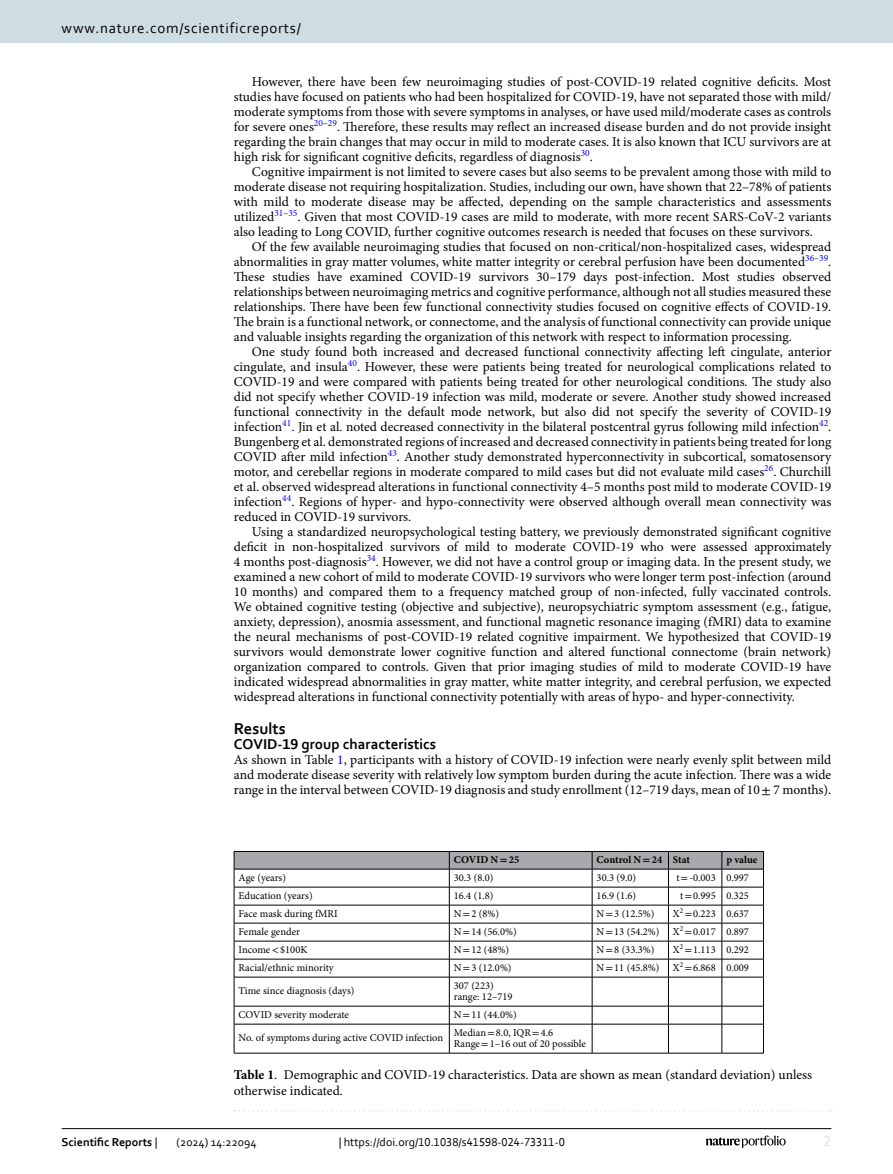
<style>
.page{position:relative;width:893px;height:1174px;background:#fff}
.page>*{position:absolute;margin:0;border:0;box-sizing:border-box;transform-origin:0 0}
.Head_1{font:700 16.5px "Corbel";color:#000}
.t1{font:15px "Corbel";letter-spacing:.05em;color:#000}
.Head_2_After_1{font:700 15px "Corbel";color:#000}
.t2{font:15px "Corbel";color:#d9e4eb}
.Body_Text_Indent{font:13.5px/15px "Minion Pro";color:#000;text-align:justify}
.Body_Text{font:13.5px/15px "Minion Pro";color:#000;text-align:justify}
.Table_Caption{font:13.5px/16.5px "Minion Pro";color:#000}
.t3{font:12px "Corbel";color:#000}
.t4{font:700 12px "Corbel";color:#000}
.Table_Body{font:10.5px "Minion Pro";color:#000}
.Table_Head{font:700 10.5px "Minion Pro";color:#000}
.s1{color:#00f}
.s2{font-family:"STIX"}
.s3{font-weight:700}
.s4{font-weight:400}
</style>
<div class="page">
<hr style="left:449px;top:1053px;width:143px;height:1px;background:#000">
<hr style="left:592px;top:1053px;width:76px;height:1px;background:#000">
<hr style="left:668px;top:1053px;width:54px;height:1px;background:#000">
<svg style="left:234px;top:851px;width:530px;height:202px"></svg>
<hr style="left:722px;top:1053px;width:42px;height:1px;background:#000">
<hr style="left:234px;top:1053px;width:215px;height:1px;background:#000">
<svg style="left:235px;top:1110px;width:597px;height:1px"></svg>
<hr style="left:62px;top:1128px;width:769px;height:1px;background:#000">
<svg style="left:706px;top:1135px;width:80px;height:12px"></svg>
<div style="left:0;top:0;width:893px;height:43px;background:#cedde4"></div>
<p class="t1" style="left:62px;top:18px;width:241px">www.nature.com/scientificreports/</p>
<p class="Body_Text_Indent" style="left:234px;top:74px;width:599px;text-indent:18px">However, there have been few neuroimaging studies of post-COVID-19 related cognitive deficits. Most studies have focused on patients who had been hospitalized for COVID-19, have not separated those with mild/ moderate symptoms from those with severe symptoms in analyses, or have used mild/moderate cases as controls for severe ones<sup>20</sup><sup>–</sup><sup>29</sup>. Therefore, these results may reflect an increased disease burden and do not provide insight regarding the brain changes that may occur in mild to moderate cases. It is also known that ICU survivors are at high risk for significant cognitive deficits, regardless of diagnosis<sup>30</sup>.</p>
<p class="Body_Text_Indent" style="left:234px;top:164px;width:599px;text-indent:18px">Cognitive impairment is not limited to severe cases but also seems to be prevalent among those with mild to moderate disease not requiring hospitalization. Studies, including our own, have shown that 22–78% of patients with mild to moderate disease may be affected, depending on the sample characteristics and assessments utilized<sup>31</sup><sup>–</sup><sup>35</sup>. Given that most COVID-19 cases are mild to moderate, with more recent SARS-CoV-2 variants also leading to Long COVID, further cognitive outcomes research is needed that focuses on these survivors.</p>
<p class="Body_Text_Indent" style="left:234px;top:239px;width:599px;text-indent:18px">Of the few available neuroimaging studies that focused on non-critical/non-hospitalized cases, widespread abnormalities in gray matter volumes, white matter integrity or cerebral perfusion have been documented<sup>36</sup><sup>–</sup><sup>39</sup>.<br>These studies have examined COVID-19 survivors 30–179 days post-infection. Most studies observed relationships between neuroimaging metrics and cognitive performance, although not all studies measured these relationships. There have been few functional connectivity studies focused on cognitive effects of COVID-19.<br>The brain is a functional network, or connectome, and the analysis of functional connectivity can provide unique and valuable insights regarding the organization of this network with respect to information processing.</p>
<p class="Body_Text_Indent" style="left:234px;top:344px;width:599px;text-indent:18px">One study found both increased and decreased functional connectivity affecting left cingulate, anterior cingulate, and insula<sup>40</sup>. However, these were patients being treated for neurological complications related to COVID-19 and were compared with patients being treated for other neurological conditions. The study also did not specify whether COVID-19 infection was mild, moderate or severe. Another study showed increased functional connectivity in the default mode network, but also did not specify the severity of COVID-19 infection<sup>41</sup>. Jin et al. noted decreased connectivity in the bilateral postcentral gyrus following mild infection<sup>42</sup>.<br>Bungenberg et al. demonstrated regions of increased and decreased connectivity in patients being treated for long COVID after mild infection<sup>43</sup>. Another study demonstrated hyperconnectivity in subcortical, somatosensory motor, and cerebellar regions in moderate compared to mild cases but did not evaluate mild cases<sup>26</sup>. Churchill et al. observed widespread alterations in functional connectivity 4–5 months post mild to moderate COVID-19 infection<sup>44</sup>. Regions of hyper- and hypo-connectivity were observed although overall mean connectivity was reduced in COVID-19 survivors.</p>
<p class="Body_Text_Indent" style="left:234px;top:524px;width:599px;text-indent:18px">Using a standardized neuropsychological testing battery, we previously demonstrated significant cognitive deficit in non-hospitalized survivors of mild to moderate COVID-19 who were assessed approximately 4 months post-diagnosis<sup>34</sup>. However, we did not have a control group or imaging data. In the present study, we examined a new cohort of mild to moderate COVID-19 survivors who were longer term post-infection (around 10 months) and compared them to a frequency matched group of non-infected, fully vaccinated controls.<br>We obtained cognitive testing (objective and subjective), neuropsychiatric symptom assessment (e.g., fatigue, anxiety, depression), anosmia assessment, and functional magnetic resonance imaging (fMRI) data to examine the neural mechanisms of post-COVID-19 related cognitive impairment. We hypothesized that COVID-19 survivors would demonstrate lower cognitive function and altered functional connectome (brain network) organization compared to controls. Given that prior imaging studies of mild to moderate COVID-19 have indicated widespread abnormalities in gray matter, white matter integrity, and cerebral perfusion, we expected widespread alterations in functional connectivity potentially with areas of hypo- and hyper-connectivity.</p>
<p class="Head_1" style="left:234px;top:718px;width:53px">Results</p>
<p class="Head_2_After_1" style="left:234px;top:734px;width:204px">COVID-19 group characteristics</p>
<p class="Body_Text" style="left:234px;top:752px;width:599px">As shown in Table <span class="s1">1</span>, participants with a history of COVID-19 infection were nearly evenly split between mild and moderate disease severity with relatively low symptom burden during the acute infection. There was a wide range in the interval between COVID-19 diagnosis and study enrollment (12–719 days, mean of 10<span class="s2">±</span> 7 months).</p>
<p class="Table_Head" style="left:454px;top:852px;width:67px">COVID N<span class="s2">=</span>25</p>
<p class="Table_Head" style="left:597px;top:852px;width:67px">Control N<span class="s2">=</span>24</p>
<p class="Table_Head" style="left:673px;top:852px;width:19px">Stat</p>
<p class="Table_Head" style="left:726px;top:852px;width:33px">p value</p>
<p class="Table_Body" style="left:239px;top:870px;width:49px">Age (years)</p>
<p class="Table_Body" style="left:454px;top:870px;width:41px">30.3 (8.0)</p>
<p class="Table_Body" style="left:597px;top:870px;width:41px">30.3 (9.0)</p>
<p class="Table_Body" style="left:676px;top:870px;width:41px">t<span class="s2">=</span>-0.003</p>
<p class="Table_Body" style="left:726px;top:870px;width:24px">0.997</p>
<p class="Table_Body" style="left:239px;top:888px;width:76px">Education (years)</p>
<p class="Table_Body" style="left:454px;top:888px;width:41px">16.4 (1.8)</p>
<p class="Table_Body" style="left:597px;top:888px;width:41px">16.9 (1.6)</p>
<p class="Table_Body" style="left:680px;top:888px;width:37px">t<span class="s2">=</span>0.995</p>
<p class="Table_Body" style="left:726px;top:888px;width:24px">0.325</p>
<p class="Table_Body" style="left:239px;top:906px;width:101px">Face mask during fMRI</p>
<p class="Table_Body" style="left:454px;top:906px;width:47px">N<span class="s2">=</span>2 (8%)</p>
<p class="Table_Body" style="left:597px;top:906px;width:59px">N<span class="s2">=</span>3 (12.5%)</p>
<p class="Table_Body" style="left:673px;top:906px;width:44px">X<sup>2</sup> <span class="s2">=</span>0.223</p>
<p class="Table_Body" style="left:726px;top:906px;width:24px">0.637</p>
<p class="Table_Body" style="left:239px;top:924px;width:63px">Female gender</p>
<p class="Table_Body" style="left:454px;top:924px;width:64px">N<span class="s2">=</span>14 (56.0%)</p>
<p class="Table_Body" style="left:597px;top:924px;width:64px">N<span class="s2">=</span>13 (54.2%)</p>
<p class="Table_Body" style="left:673px;top:924px;width:44px">X<sup>2</sup> <span class="s2">=</span>0.017</p>
<p class="Table_Body" style="left:726px;top:924px;width:24px">0.897</p>
<p class="Table_Body" style="left:239px;top:942px;width:70px">Income<span class="s2">&lt;</span>$100K</p>
<p class="Table_Body" style="left:454px;top:942px;width:57px">N<span class="s2">=</span>12 (48%)</p>
<p class="Table_Body" style="left:597px;top:942px;width:59px">N<span class="s2">=</span>8 (33.3%)</p>
<p class="Table_Body" style="left:673px;top:942px;width:44px">X<sup>2</sup> <span class="s2">=</span>1.113</p>
<p class="Table_Body" style="left:726px;top:942px;width:24px">0.292</p>
<p class="Table_Body" style="left:239px;top:960px;width:97px">Racial/ethnic minority</p>
<p class="Table_Body" style="left:454px;top:960px;width:59px">N<span class="s2">=</span>3 (12.0%)</p>
<p class="Table_Body" style="left:597px;top:960px;width:64px">N<span class="s2">=</span>11 (45.8%)</p>
<p class="Table_Body" style="left:673px;top:960px;width:44px">X<sup>2</sup> <span class="s2">=</span>6.868</p>
<p class="Table_Body" style="left:726px;top:960px;width:24px">0.009</p>
<p class="Table_Body" style="left:239px;top:984px;width:117px">Time since diagnosis (days)</p>
<p class="Table_Body" style="left:454px;top:978px;width:41px">307 (223)</p>
<p class="Table_Body" style="left:454px;top:989px;width:60px">range: 12–719</p>
<p class="Table_Body" style="left:239px;top:1007px;width:112px">COVID severity moderate</p>
<p class="Table_Body" style="left:454px;top:1007px;width:64px">N<span class="s2">=</span>11 (44.0%)</p>
<p class="Table_Body" style="left:239px;top:1030px;width:206px">No. of symptoms during active COVID infection</p>
<p class="Table_Body" style="left:454px;top:1025px;width:101px">Median<span class="s2">=</span>8.0, IQR<span class="s2">=</span>4.6</p>
<p class="Table_Body" style="left:454px;top:1036px;width:134px">Range<span class="s2">=</span>1–16 out of 20 possible</p>
<p class="Table_Caption" style="left:234px;top:1066px;width:580px"><span class="s3">Table 1</span>. Demographic and COVID-19 characteristics. Data are shown as mean (standard deviation) unless otherwise indicated.</p>
<p class="t4" style="left:62px;top:1134px;width:97px">Scientific Reports <span class="s4">|</span></p>
<p class="t3" style="left:177px;top:1134px;width:81px">(2024) 14:22094</p>
<p class="t3" style="left:339px;top:1134px;width:228px">| https://doi.org/10.1038/s41598-024-73311-0</p>
<p class="t2" style="left:824px;top:1132px;width:9px">2</p>
</div>
